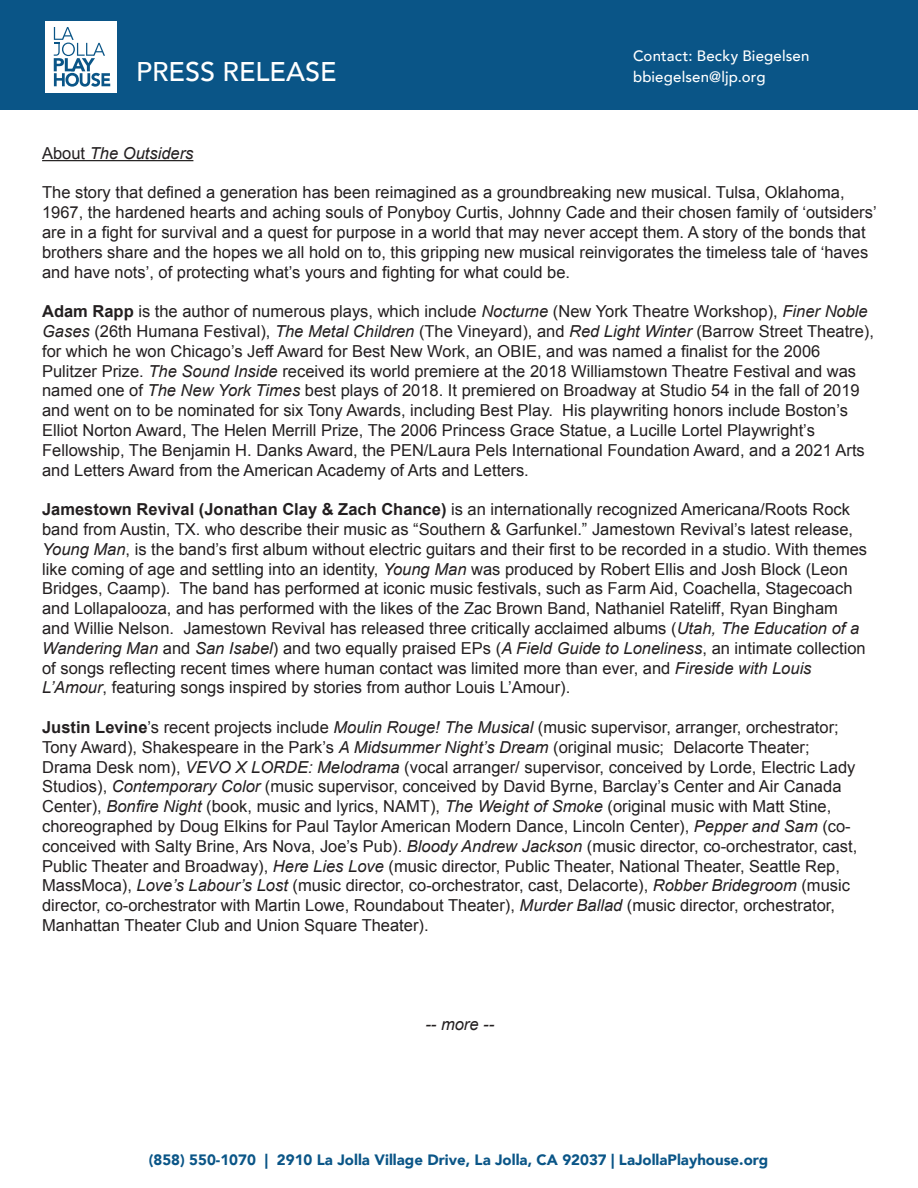
<style>
.page{position:relative;width:918px;height:1188px;background:#fff}
.page>*{position:absolute;margin:0;border:0;box-sizing:border-box;transform-origin:0 0}
.t1{font:500 27px "Avenir";color:#fff}
.t2{font:16.5px/19.8px "Arial";color:#231f20}
.t3{font:italic 16.5px "Arial";color:#231f20}
.t4{font:900 15px "Avenir";color:#0a5587}
.t5{font:500 15px/21px "Avenir";letter-spacing:.01em;color:#fff}
.s1{font-style:normal}
.s2{font-weight:700}
.s3{font-style:italic}
</style>
<div class="page">
<div style="left:0;top:0;width:918px;height:109px;background:#0a5587"></div>
<div style="left:45px;top:21px;width:72px;height:72px;background:#fff"></div>
<svg style="left:54px;top:27px;width:56px;height:60px"></svg>
<hr style="left:42px;top:160px;width:151px;height:1px;background:#231f20">
<h1 class="t1" style="left:136px;top:48px;width:202px">PRESS RELEASE</h1>
<p class="t5" style="left:633px;top:44px;width:178px">Contact: Becky Biegelsen bbiegelsen@ljp.org</p>
<p class="t3" style="left:42px;top:142px;width:153px"><span class="s1">About</span> The Outsiders</p>
<p class="t2" style="left:42px;top:183px;width:836px">The story that defined a generation has been reimagined as a groundbreaking new musical. Tulsa, Oklahoma, 1967, the hardened hearts and aching souls of Ponyboy Curtis, Johnny Cade and their chosen family of ‘outsiders’ are in a fight for survival and a quest for purpose in a world that may never accept them. A story of the bonds that brothers share and the hopes we all hold on to, this gripping new musical reinvigorates the timeless tale of ‘haves and have nots’, of protecting what’s yours and fighting for what could be.</p>
<p class="t2" style="left:42px;top:302px;width:833px"><span class="s2">Adam Rapp</span> is the author of numerous plays, which include <span class="s3">Nocturne</span> (New York Theatre Workshop), <span class="s3">Finer Noble Gases</span> (26th Humana Festival), <span class="s3">The Metal Children</span> (The Vineyard), and <span class="s3">Red Light Winter</span> (Barrow Street Theatre), for which he won Chicago’s Jeff Award for Best New Work, an OBIE, and was named a finalist for the 2006<br>Pulitzer Prize. <span class="s3">The Sound Inside</span> received its world premiere at the 2018 Williamstown Theatre Festival and was named one of <span class="s3">The New York Times</span> best plays of 2018. It premiered on Broadway at Studio 54 in the fall of 2019 and went on to be nominated for six Tony Awards, including Best Play. His playwriting honors include Boston’s Elliot Norton Award, The Helen Merrill Prize, The 2006 Princess Grace Statue, a Lucille Lortel Playwright’s Fellowship, The Benjamin H. Danks Award, the PEN/Laura Pels International Foundation Award, and a 2021 Arts and Letters Award from the American Academy of Arts and Letters.</p>
<p class="t2" style="left:42px;top:500px;width:827px"><span class="s2">Jamestown Revival (Jonathan Clay &amp; Zach Chance)</span> is an internationally recognized Americana/Roots Rock band from Austin, TX. who describe their music as “Southern &amp; Garfunkel.” Jamestown Revival’s latest release, <span class="s3">Young Man</span>, is the band’s first album without electric guitars and their first to be recorded in a studio. With themes like coming of age and settling into an identity, <span class="s3">Young Man</span> was produced by Robert Ellis and Josh Block (Leon Bridges, Caamp). The band has performed at iconic music festivals, such as Farm Aid, Coachella, Stagecoach and Lollapalooza, and has performed with the likes of the Zac Brown Band, Nathaniel Rateliff, Ryan Bingham and Willie Nelson. Jamestown Revival has released three critically acclaimed albums (<span class="s3">Utah, The Education of a Wandering Man</span> and <span class="s3">San Isabel</span>) and two equally praised EPs (<span class="s3">A Field Guide to Loneliness</span>, an intimate collection of songs reflecting recent times where human contact was limited more than ever, and <span class="s3">Fireside with Louis L’Amour</span>, featuring songs inspired by stories from author Louis L’Amour).</p>
<p class="t2" style="left:42px;top:718px;width:817px"><span class="s2">Justin Levine</span>’s recent projects include <span class="s3">Moulin Rouge! The Musical</span> (music supervisor, arranger, orchestrator; Tony Award), Shakespeare in the Park’s <span class="s3">A Midsummer Night’s Dream</span> (original music; Delacorte Theater; Drama Desk nom), <span class="s3">VEVO X LORDE: Melodrama</span> (vocal arranger/ supervisor, conceived by Lorde, Electric Lady Studios), <span class="s3">Contemporary Color</span> (music supervisor, conceived by David Byrne, Barclay’s Center and Air Canada Center), <span class="s3">Bonfire Night</span> (book, music and lyrics, NAMT), <span class="s3">The Weight of Smoke</span> (original music with Matt Stine, choreographed by Doug Elkins for Paul Taylor American Modern Dance, Lincoln Center), <span class="s3">Pepper and Sam</span> (co&shy;conceived with Salty Brine, Ars Nova, Joe’s Pub). <span class="s3">Bloody Andrew Jackson</span> (music director, co-orchestrator, cast, Public Theater and Broadway), <span class="s3">Here Lies Love</span> (music director, Public Theater, National Theater, Seattle Rep, MassMoca), <span class="s3">Love’s Labour’s Lost</span> (music director, co-orchestrator, cast, Delacorte), <span class="s3">Robber Bridegroom</span> (music director, co-orchestrator with Martin Lowe, Roundabout Theater), <span class="s3">Murder Ballad</span> (music director, orchestrator, Manhattan Theater Club and Union Square Theater).</p>
<p class="t3" style="left:425px;top:1014px;width:70px">-- more --</p>
<p class="t4" style="left:149px;top:1147px;width:621px">(858) 550-1070 | 2910 La Jolla Village Drive, La Jolla, CA 92037 | LaJollaPlayhouse.org</p>
</div>
